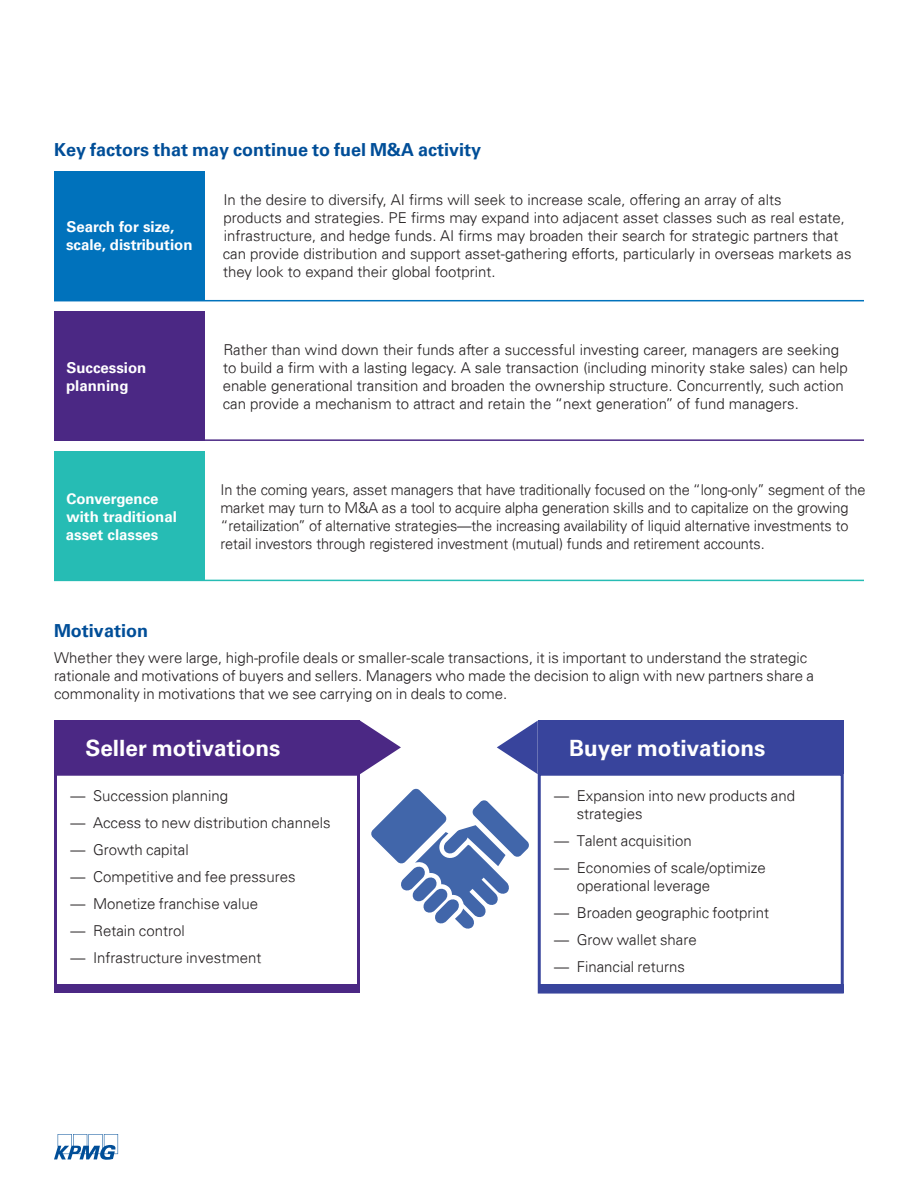
<style>
.page{position:relative;width:918px;height:1188px;background:#fff}
.page>*{position:absolute;margin:0;border:0;box-sizing:border-box;transform-origin:0 0}
.t1{font:700 22.5px "Univers 65";color:#fff}
.t2{font:700 18px "Univers 65";color:#004e98}
.t3{font:300 15px/18px "Univers 45";color:#231f20}
.t4{font:700 15px/18px "Univers 65";color:#fff}
</style>
<div class="page">
<div style="left:54px;top:171px;width:150px;height:130px;background:#0072bc"></div>
<div style="left:54px;top:311px;width:150px;height:130px;background:#4b2884"></div>
<div style="left:54px;top:451px;width:150px;height:130px;background:#26bcb4"></div>
<hr style="left:54px;top:300px;width:810px;height:1px;background:#0072bc">
<hr style="left:54px;top:439px;width:810px;height:2px;background:#4b2884">
<hr style="left:54px;top:580px;width:810px;height:1px;background:#26bcb4">
<div style="left:54px;top:721px;width:306px;height:53px;background:#4b2884"></div>
<div style="left:54px;top:984px;width:306px;height:9px;background:#4b2884"></div>
<div style="left:54px;top:773px;width:306px;height:216px;border:3px solid #4b2884"></div>
<svg style="left:360px;top:721px;width:41px;height:53px"></svg>
<div style="left:538px;top:721px;width:306px;height:53px;background:#38449c"></div>
<div style="left:538px;top:984px;width:306px;height:9px;background:#38449c"></div>
<div style="left:538px;top:773px;width:306px;height:221px;border:3px solid #38449c"></div>
<svg style="left:497px;top:721px;width:41px;height:53px"></svg>
<svg style="left:371px;top:789px;width:158px;height:140px"></svg>
<svg style="left:54px;top:1134px;width:64px;height:26px"></svg>
<p class="t2" style="left:54px;top:139px;width:429px">Key factors that may continue to fuel M&amp;A activity</p>
<p class="t3" style="left:223px;top:191px;width:630px">In the desire to diversify, AI firms will seek to increase scale, offering an array of alts<br>products and strategies. PE firms may expand into adjacent asset classes such as real estate, infrastructure, and hedge funds. AI firms may broaden their search for strategic partners that can provide distribution and support asset-gathering efforts, particularly in overseas markets as they look to expand their global footprint.</p>
<p class="t4" style="left:66px;top:218px;width:128px">Search for size, scale, distribution</p>
<p class="t4" style="left:66px;top:359px;width:82px">Succession planning</p>
<p class="t4" style="left:66px;top:490px;width:113px">Convergence with traditional asset classes</p>
<p class="t3" style="left:223px;top:340px;width:627px">Rather than wind down their funds after a successful investing career, managers are seeking to build a firm with a lasting legacy. A sale transaction (including minority stake sales) can help enable generational transition and broaden the ownership structure. Concurrently, such action can provide a mechanism to attract and retain the “next generation’’ of fund managers.</p>
<p class="t3" style="left:221px;top:481px;width:647px">In the coming years, asset managers that have traditionally focused on the “long-only’’ segment of the market may turn to M&amp;A as a tool to acquire alpha generation skills and to capitalize on the growing “retailization’’ of alternative strategies—the increasing availability of liquid alternative investments to retail investors through registered investment (mutual) funds and retirement accounts.</p>
<p class="t2" style="left:54px;top:620px;width:96px">Motivation</p>
<p class="t3" style="left:54px;top:649px;width:762px">Whether they were large, high-profile deals or smaller-scale transactions, it is important to understand the strategic rationale and motivations of buyers and sellers. Managers who made the decision to align with new partners share a commonality in motivations that we see carrying on in deals to come.</p>
<h1 class="t1" style="left:85px;top:735px;width:197px">Seller motivations</h1>
<p class="t3" style="left:71px;top:786px;width:159px">— Succession planning</p>
<p class="t3" style="left:71px;top:813px;width:262px">— Access to new distribution channels</p>
<p class="t3" style="left:71px;top:840px;width:120px">— Growth capital</p>
<p class="t3" style="left:71px;top:867px;width:227px">— Competitive and fee pressures</p>
<p class="t3" style="left:71px;top:894px;width:189px">— Monetize franchise value</p>
<p class="t3" style="left:71px;top:921px;width:116px">— Retain control</p>
<p class="t3" style="left:71px;top:948px;width:192px">— Infrastructure investment</p>
<h1 class="t1" style="left:569px;top:735px;width:198px">Buyer motivations</h1>
<p class="t3" style="left:577px;top:786px;width:220px;text-indent:-22px">— Expansion into new products and strategies</p>
<p class="t3" style="left:554px;top:831px;width:139px">— Talent acquisition</p>
<p class="t3" style="left:577px;top:858px;width:191px;text-indent:-22px">— Economies of scale/optimize operational leverage</p>
<p class="t3" style="left:554px;top:903px;width:217px">— Broaden geographic footprint</p>
<p class="t3" style="left:554px;top:930px;width:144px">— Grow wallet share</p>
<p class="t3" style="left:554px;top:957px;width:132px">— Financial returns</p>
</div>
